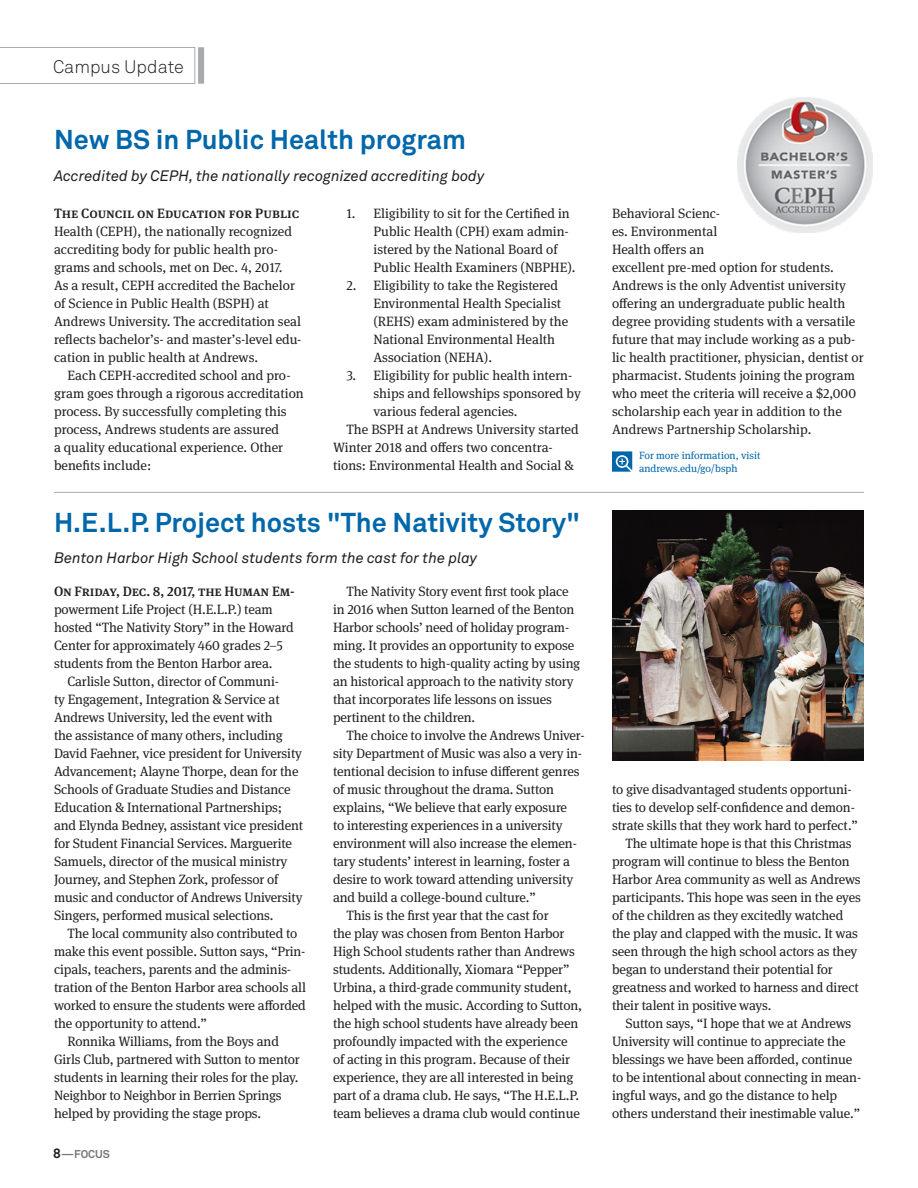
<style>
.page{position:relative;width:918px;height:1188px;background:#fff}
.page>*{position:absolute;margin:0;border:0;box-sizing:border-box;transform-origin:0 0}
.headline_3{font:700 27px "Akkurat Pro";color:#0067aa}
.t1{font:18px "Akkurat Light Pro";color:#231f20}
.deck_1{font:italic 15px "Akkurat Pro";color:#231f20}
.t2{font:13.5px/18px "Meta Serif Pro";letter-spacing:-.01em;color:#231f20}
.t3{font:700 11.25px "Akkurat Pro";color:#76787b}
.URL{font:10.5px/12.6px "Meta Serif Pro";color:#0067aa}
.s1{font-weight:500}
.s2{font-size:13.5px;color:#231f20}
</style>
<div class="page">
<hr style="left:54px;top:492px;width:810px;height:1px;background:#acafa6">
<svg style="left:0;top:47px;width:195px;height:37px"></svg>
<div style="left:198px;top:47px;width:6px;height:37px;background:#a8a9ad"></div>
<img style="left:612px;top:511px;width:252px;height:250px">
<svg style="left:612px;top:451px;width:20px;height:21px"></svg>
<img style="left:737px;top:98px;width:135px;height:134px">
<h2 class="t1" style="left:53px;top:56px;width:132px">Campus Update</h2>
<p class="headline_3" style="left:54px;top:123px;width:413px">New BS in Public Health program</p>
<p class="deck_1" style="left:54px;top:167px;width:432px">Accredited by CEPH, the nationally recognized accrediting body</p>
<p class="t2" style="left:54px;top:204px;width:249px"><span class="s1">The Council on Education for Public </span>Health (CEPH), the nationally recognized accrediting body for public health pro&shy;grams and schools, met on Dec. 4, 2017.<br>As a result, CEPH accredited the Bachelor of Science in Public Health (BSPH) at Andrews University. The accreditation seal reflects bachelor’s- and master’s-level edu&shy;cation in public health at Andrews.</p>
<p class="t2" style="left:54px;top:366px;width:251px;text-indent:14px">Each CEPH-accredited school and pro&shy;gram goes through a rigorous accreditation process. By successfully completing this process, Andrews students are assured<br>a quality educational experience. Other benefits include:</p>
<p class="t2" style="left:374px;top:204px;width:204px;text-indent:-27px">1. Eligibility to sit for the Certified in Public Health (CPH) exam admin&shy;istered by the National Board of Public Health Examiners (NBPHE).</p>
<p class="t2" style="left:374px;top:276px;width:196px;text-indent:-27px">2. Eligibility to take the Registered<br>Environmental Health Specialist (REHS) exam administered by the<br>National Environmental Health<br>Association (NEHA).</p>
<p class="t2" style="left:374px;top:366px;width:209px;text-indent:-27px">3. Eligibility for public health intern&shy;ships and fellowships sponsored by various federal agencies.</p>
<p class="t2" style="left:333px;top:420px;width:247px;text-indent:14px">The BSPH at Andrews University started<br>Winter 2018 and offers two concentra&shy;tions: Environmental Health and Social &amp;</p>
<p class="headline_3" style="left:54px;top:506px;width:528px">H.E.L.P. Project hosts "The Nativity Story"</p>
<p class="deck_1" style="left:54px;top:549px;width:425px">Benton Harbor High School students form the cast for the play</p>
<p class="t2" style="left:54px;top:582px;width:242px"><span class="s1">On Friday, Dec. 8, 2017, the Human Em&shy;</span>powerment Life Project (H.E.L.P.) team hosted “The Nativity Story” in the Howard Center for approximately 460 grades 2–5 students from the Benton Harbor area.</p>
<p class="t2" style="left:54px;top:672px;width:251px;text-indent:14px">Carlisle Sutton, director of Communi-<br>ty Engagement, Integration &amp; Service at Andrews University, led the event with<br>the assistance of many others, including David Faehner, vice president for University Advancement; Alayne Thorpe, dean for the Schools of Graduate Studies and Distance Education &amp; International Partnerships; and Elynda Bedney, assistant vice president for Student Financial Services. Marguerite Samuels, director of the musical ministry Journey, and Stephen Zork, professor of music and conductor of Andrews University Singers, performed musical selections.</p>
<p class="t2" style="left:54px;top:924px;width:254px;text-indent:14px">The local community also contributed to make this event possible. Sutton says, “Prin&shy;cipals, teachers, parents and the adminis&shy;tration of the Benton Harbor area schools all worked to ensure the students were afforded the opportunity to attend.”</p>
<p class="t2" style="left:54px;top:1032px;width:247px;text-indent:14px">Ronnika Williams, from the Boys and Girls Club, partnered with Sutton to mentor students in learning their roles for the play.<br>Neighbor to Neighbor in Berrien Springs helped by providing the stage props.</p>
<p class="t3" style="left:53px;top:1147px;width:58px"><span class="s2">8</span>—FOCUS</p>
<p class="t2" style="left:333px;top:582px;width:249px;text-indent:14px">The Nativity Story event first took place in 2016 when Sutton learned of the Benton Harbor schools’ need of holiday program&shy;ming. It provides an opportunity to expose the students to high-quality acting by using an historical approach to the nativity story that incorporates life lessons on issues pertinent to the children.</p>
<p class="t2" style="left:333px;top:726px;width:253px;text-indent:14px">The choice to involve the Andrews Univer&shy;sity Department of Music was also a very in&shy;tentional decision to infuse different genres of music throughout the drama. Sutton explains, “We believe that early exposure<br>to interesting experiences in a university environment will also increase the elemen&shy;tary students’ interest in learning, foster a desire to work toward attending university and build a college-bound culture.”</p>
<p class="t2" style="left:333px;top:906px;width:251px;text-indent:14px">This is the first year that the cast for<br>the play was chosen from Benton Harbor High School students rather than Andrews students. Additionally, Xiomara “Pepper” Urbina, a third-grade community student, helped with the music. According to Sutton, the high school students have already been profoundly impacted with the experience of acting in this program. Because of their experience, they are all interested in being part of a drama club. He says, “The H.E.L.P. team believes a drama club would continue</p>
<p class="t2" style="left:612px;top:204px;width:253px">Behavioral Scienc-<br>es. Environmental<br>Health offers an<br>excellent pre-med option for students.<br>Andrews is the only Adventist university offering an undergraduate public health degree providing students with a versatile future that may include working as a pub&shy;lic health practitioner, physician, dentist or pharmacist. Students joining the program who meet the criteria will receive a $2,000 scholarship each year in addition to the Andrews Partnership Scholarship.</p>
<p class="URL" style="left:639px;top:449px;width:123px">For more information, visit andrews.edu/go/bsph</p>
<p class="t2" style="left:612px;top:780px;width:248px">to give disadvantaged students opportuni&shy;ties to develop self-confidence and demon&shy;strate skills that they work hard to perfect.”</p>
<p class="t2" style="left:612px;top:834px;width:250px;text-indent:14px">The ultimate hope is that this Christmas program will continue to bless the Benton Harbor Area community as well as Andrews participants. This hope was seen in the eyes of the children as they excitedly watched the play and clapped with the music. It was seen through the high school actors as they began to understand their potential for greatness and worked to harness and direct their talent in positive ways.</p>
<p class="t2" style="left:612px;top:1014px;width:251px;text-indent:14px">Sutton says, “I hope that we at Andrews University will continue to appreciate the blessings we have been afforded, continue to be intentional about connecting in mean&shy;ingful ways, and go the distance to help others understand their inestimable value.”</p>
</div>
